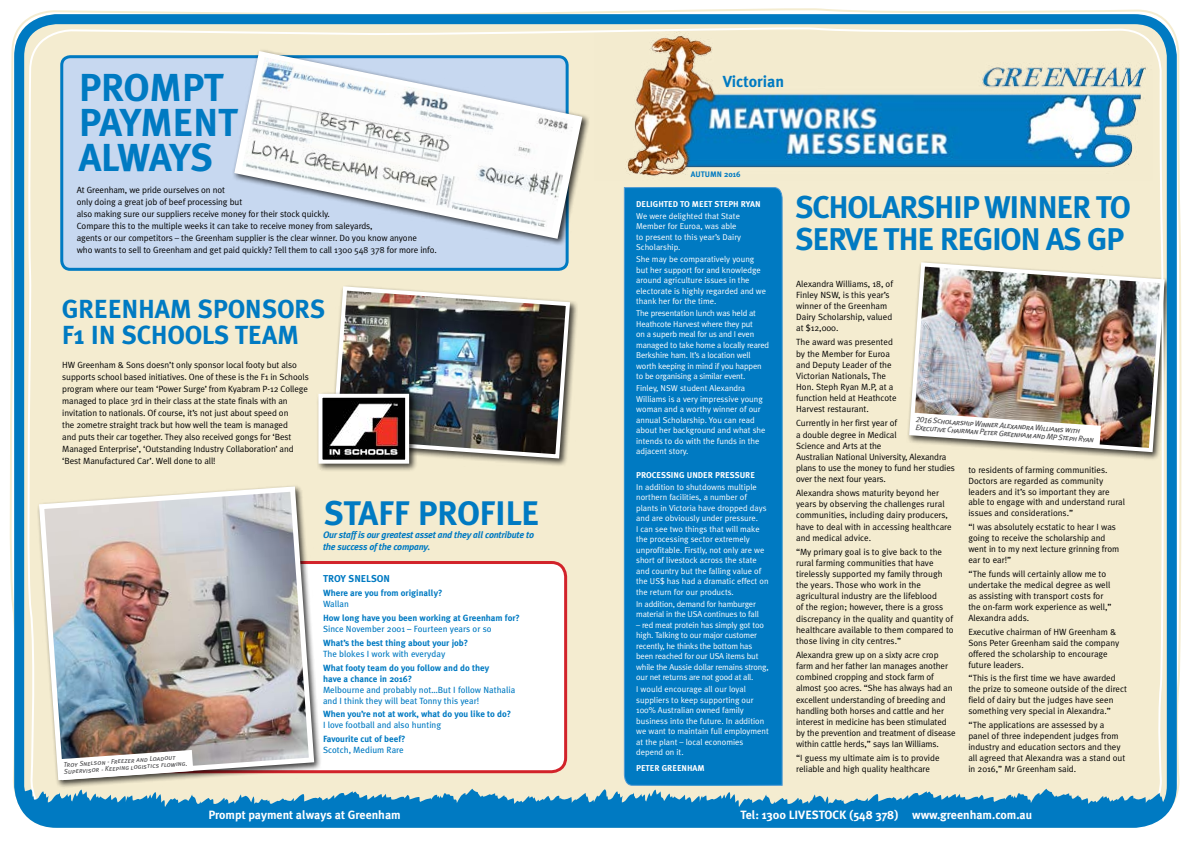
<style>
.page{position:relative;width:1191px;height:842px;background:#fff}
.page>*{position:absolute;margin:0;border:0;box-sizing:border-box;transform-origin:0 0}
.t1{font:700 39px/35px "Meta Plus";letter-spacing:-.01em;color:#007ac2}
.t2{font:700 34.1px "Meta Plus";letter-spacing:-.015em;color:#007ac2}
.t3{font:700 31.4px/32.4px "Meta Plus";letter-spacing:-.04em;color:#007ac2}
.t4{font:700 26.1px/26.1px "Meta Plus";letter-spacing:-.01em;color:#007ac2}
.t5{font:700 16px "Meta Plus";color:#007ac2}
.t6{font:700 12px "Meta Plus";color:#fff}
.t7{font:700 10px "Meta Plus";color:#007ac2}
.t8{font:italic 700 9.4px/11.5px "Meta Plus";letter-spacing:-.025em;color:#007ac2}
.t9{font:9px/11.2px "Meta Plus Normal";color:#000}
.t10{font:700 9px/11px "Meta Plus";color:#007ac2}
.t11{font:9px/11px "Meta Plus";color:#007ac2}
.t12{font:8.5px/10.5px "Meta Plus Normal";color:#fff}
.t13{font:8.5px/10.5px "Meta Plus Normal";letter-spacing:-.02em;color:#fff}
.t14{font:700 8.5px "Meta Plus";color:#fff}
.t15{font:italic 8px/8px "Meta Plus Book Caps";color:#4d4d4f}
.t16{font:700 8px "Meta Plus";color:#007ac2}
.t17{font:italic 7px/7px "Meta Plus Book Caps";color:#4d4d4f}
</style>
<div class="page">
<img style="left:9px;top:8px;width:1173px;height:799px">
<div style="left:14px;top:14px;width:1162px;height:814px;border:10px solid #007ac2;border-radius:38px"></div>
<svg style="left:20px;top:789px;width:1151px;height:31px;background:#459ac6"></svg>
<div style="left:232px;top:49px;width:358px;height:198px;background:#000;opacity:.75"></div>
<svg style="left:232px;top:48px;width:353px;height:193px"></svg>
<h1 class="t1" style="left:79px;top:69px;width:161px">PROMPT<br>PAYMENT<br>ALWAYS</h1>
<p class="t9" style="left:77px;top:184px;width:361px;line-height:12px">At Greenham, we pride ourselves on not<br>only doing a great job of beef processing but<br>also making sure our suppliers receive money for their stock quickly.<br>Compare this to the multiple weeks it can take to receive money from saleyards,<br>agents or our competitors – the Greenham supplier is the clear winner. Do you know anyone<br>who wants to sell to Greenham and get paid quickly? Tell them to call 1300 548 378 for more info.</p>
<h3 class="t4" style="left:62px;top:295px;width:265px">GREENHAM SPONSORS<br>F1 IN SCHOOLS TEAM</h3>
<p class="t9" style="left:62px;top:358px;width:248px;line-height:12px">HW Greenham &amp; Sons doesn’t only sponsor local footy but also supports school based initiatives. One of these is the F1 in Schools program where our team ‘Power Surge’ from Kyabram P-12 College managed to place 3rd in their class at the state finals with an invitation to nationals. Of course, it’s not just about speed on<br>the 20metre straight track but how well the team is managed<br>and puts their car together. They also received gongs for ‘Best Managed Enterprise’, ‘Outstanding Industry Collaboration’ and ‘Best Manufactured Car’. Well done to all!</p>
<p class="t17" style="left:63px;top:761px;width:125px;rotate:-4deg">Troy Snelson - Freezer and Loadout<br>Supervisor - Keeping logistics flowing.</p>
<h2 class="t2" style="left:324px;top:493px;width:217px">STAFF PROFILE</h2>
<p class="t8" style="left:323px;top:529px;width:212px">Our staff is our greatest asset and they all contribute to the success of the company.</p>
<p class="t7" style="left:323px;top:573px;width:69px">TROY SNELSON</p>
<p class="t10" style="left:323px;top:587px;width:121px">Where are you from originally?</p>
<p class="t11" style="left:323px;top:598px;width:27px">Wallan</p>
<p class="t10" style="left:323px;top:612px;width:198px">How long have you been working at Greenham for?</p>
<p class="t11" style="left:323px;top:623px;width:170px">Since November 2001 – Fourteen years or so</p>
<p class="t10" style="left:323px;top:637px;width:147px">What’s the best thing about your job?</p>
<p class="t11" style="left:323px;top:648px;width:124px">The blokes I work with everyday</p>
<p class="t10" style="left:323px;top:662px;width:168px">What footy team do you follow and do they have a chance in 2016?</p>
<p class="t11" style="left:323px;top:684px;width:194px">Melbourne and probably not…But I follow Nathalia and I think they will beat Tonny this year!</p>
<p class="t10" style="left:323px;top:709px;width:190px">When you’re not at work, what do you like to do?</p>
<p class="t11" style="left:323px;top:720px;width:120px">I love football and also hunting</p>
<p class="t10" style="left:323px;top:733px;width:84px">Favourite cut of beef?</p>
<p class="t11" style="left:323px;top:744px;width:82px">Scotch, Medium Rare</p>
<h3 class="t5" style="left:722px;top:72px;width:63px">Victorian</h3>
<p class="t16" style="left:691px;top:170px;width:51px">AUTUMN 2016</p>
<p class="t14" style="left:636px;top:199px;width:126px">DELIGHTED TO MEET STEPH RYAN</p>
<p class="t12" style="left:636px;top:211px;width:106px">We were delighted that State<br>Member for Euroa, was able to present to this year’s Dairy<br>Scholarship.</p>
<p class="t12" style="left:636px;top:254px;width:131px">She may be comparatively young but her support for and knowledge around agriculture issues in the electorate is highly regarded and we thank her for the time.</p>
<p class="t13" style="left:636px;top:308px;width:134px">The presentation lunch was held at Heathcote Harvest where they put<br>on a superb meal for us and I even managed to take home a locally reared Berkshire ham. It’s a location well worth keeping in mind if you happen to be organising a similar event.</p>
<p class="t12" style="left:636px;top:383px;width:131px">Finley, NSW student Alexandra<br>Williams is a very impressive young woman and a worthy winner of our annual Scholarship. You can read about her background and what she intends to do with the funds in the adjacent story.</p>
<p class="t14" style="left:636px;top:470px;width:120px">PROCESSING UNDER PRESSURE</p>
<p class="t12" style="left:636px;top:482px;width:134px">In addition to shutdowns multiple northern facilities, a number of plants in Victoria have dropped days and are obviously under pressure.<br>I can see two things that will make the processing sector extremely unprofitable. Firstly, not only are we short of livestock across the state and country but the falling value of the US$ has had a dramatic effect on the return for our products.</p>
<p class="t13" style="left:636px;top:598px;width:124px">In addition, demand for hamburger material in the USA continues to fall</p>
<p class="t13" style="left:636px;top:619px;width:134px">– red meat protein has simply got too high. Talking to our major customer recently, he thinks the bottom has been reached for our USA items but while the Aussie dollar remains strong, our net returns are not good at all.</p>
<p class="t12" style="left:636px;top:684px;width:134px">I would encourage all our loyal suppliers to keep supporting our<br>100% Australian owned family business into the future. In addition we want to maintain full employment at the plant – local economies depend on it.</p>
<p class="t14" style="left:636px;top:763px;width:70px">PETER GREENHAM</p>
<h3 class="t3" style="left:795px;top:191px;width:337px">SCHOLARSHIP WINNER TO<br>SERVE THE REGION AS GP</h3>
<p class="t9" style="left:796px;top:278px;width:98px">Alexandra Williams, 18, of<br>Finley NSW, is this year’s winner of the Greenham<br>Dairy Scholarship, valued at $12,000.</p>
<p class="t9" style="left:796px;top:337px;width:102px">The award was presented by the Member for Euroa and Deputy Leader of the<br>Victorian Nationals, The<br>Hon. Steph Ryan M.P, at a function held at Heathcote<br>Harvest restaurant.</p>
<p class="t9" style="left:796px;top:417px;width:160px">Currently in her first year of<br>a double degree in Medical<br>Science and Arts at the<br>Australian National University, Alexandra plans to use the money to fund her studies over the next four years.</p>
<p class="t9" style="left:796px;top:487px;width:157px">Alexandra shows maturity beyond her years by observing the challenges rural communities, including dairy producers, have to deal with in accessing healthcare and medical advice.</p>
<p class="t9" style="left:796px;top:546px;width:159px">“My primary goal is to give back to the rural farming communities that have tirelessly supported my family through the years. Those who work in the agricultural industry are the lifeblood<br>of the region; however, there is a gross discrepancy in the quality and quantity of healthcare available to them compared to those living in city centres.”</p>
<p class="t9" style="left:796px;top:649px;width:161px">Alexandra grew up on a sixty acre crop farm and her father Ian manages another combined cropping and stock farm of almost 500 acres. “She has always had an excellent understanding of breeding and handling both horses and cattle and her interest in medicine has been stimulated by the prevention and treatment of disease within cattle herds,” says Ian Williams.</p>
<p class="t9" style="left:796px;top:752px;width:145px">“I guess my ultimate aim is to provide reliable and high quality healthcare</p>
<p class="t15" style="left:916px;top:415px;width:180px;rotate:4deg">2016 Scholarship Winner Alexandra Williams with<br>Executive Chairman Peter Greenham and MP Steph Ryan</p>
<p class="t9" style="left:968px;top:464px;width:158px">to residents of farming communities.<br>Doctors are regarded as community leaders and it’s so important they are able to engage with and understand rural issues and considerations.”</p>
<p class="t9" style="left:968px;top:521px;width:152px">“I was absolutely ecstatic to hear I was going to receive the scholarship and went in to my next lecture grinning from ear to ear!”</p>
<p class="t9" style="left:968px;top:568px;width:145px">“The funds will certainly allow me to undertake the medical degree as well as assisting with transport costs for the on-farm work experience as well,” Alexandra adds.</p>
<p class="t9" style="left:968px;top:626px;width:153px">Executive chairman of HW Greenham &amp;<br>Sons Peter Greenham said the company offered the scholarship to encourage future leaders.</p>
<p class="t9" style="left:968px;top:673px;width:160px">“This is the first time we have awarded the prize to someone outside of the direct field of dairy but the judges have seen something very special in Alexandra.”</p>
<p class="t9" style="left:968px;top:719px;width:159px">“The applications are assessed by a panel of three independent judges from industry and education sectors and they all agreed that Alexandra was a stand out in 2016,” Mr Greenham said.</p>
<h3 class="t6" style="left:208px;top:808px;width:194px">Prompt payment always at Greenham</h3>
<h3 class="t6" style="left:740px;top:808px;width:293px">Tel: 1300 LIVESTOCK (548 378) www.greenham.com.au</h3>
</div>
